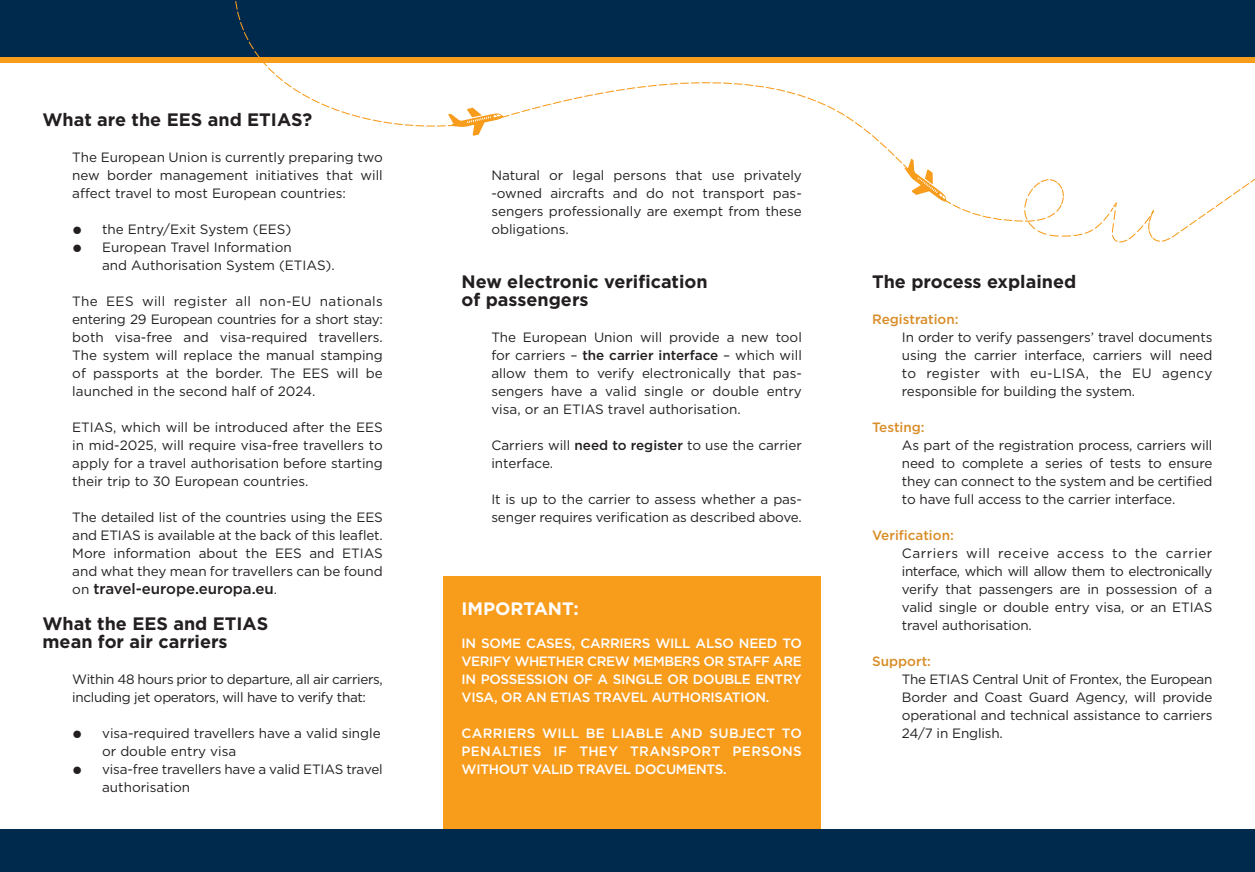
<style>
.page{position:relative;width:1255px;height:872px;background:#fff}
.page>*{position:absolute;margin:0;border:0;box-sizing:border-box;transform-origin:0 0}
.tytuł{font:700 18px "Gotham";color:#231f20}
.tytuł-2{font:700 18px "Gotham";color:#fff}
.tekst_wcięcie{font:500 15px "Gotham";color:#231f20}
.tekst_wcięcie-2{font:13.5px/18px "Gotham";letter-spacing:-.01em;color:#231f20;text-align:justify}
.tekst_wcięcie-3{font:500 13.5px/18px "Gotham";letter-spacing:-.02em;color:#fff;text-align:justify}
.tekst_wcięcie2{font:13.5px/18px "Gotham";color:#231f20}
.podtytuł{font:500 13.5px "Gotham";color:#d98d28}
.s1{font-family:"Fedra Sans Pro"}
.s2{font-weight:400;font-size:13.5px}
.s3{font-weight:500}
</style>
<div class="page">
<div style="left:0;top:0;width:1254px;height:57px;background:#00294e"></div>
<div style="left:0;top:57px;width:1254px;height:5px;background:#f89c1c"></div>
<svg style="left:503px;top:62px;width:611px;height:175px"></svg>
<svg style="left:1093px;top:166px;width:161px;height:77px"></svg>
<svg style="left:213px;top:1px;width:290px;height:135px"></svg>
<svg style="left:853px;top:121px;width:211px;height:116px"></svg>
<div style="left:443px;top:576px;width:378px;height:296px;background:#f89c1c"></div>
<div style="left:0;top:829px;width:1254px;height:43px;background:#00294e"></div>
<p class="tytuł" style="left:43px;top:108px;width:271px">What are the EES and ETIAS?</p>
<p class="tekst_wcięcie-2" style="left:72px;top:148px;width:312px">The European Union is currently preparing two new border management initiatives that will affect travel to most European countries:</p>
<p class="tekst_wcięcie2" style="left:72px;top:220px;width:220px"><span class="s1">●</span> the Entry/Exit System (EES)</p>
<p class="tekst_wcięcie2" style="left:72px;top:238px;width:221px"><span class="s1">●</span> European Travel Information</p>
<p class="tekst_wcięcie2" style="left:102px;top:256px;width:234px">and Authorisation System (ETIAS).</p>
<p class="tekst_wcięcie-2" style="left:72px;top:292px;width:312px">The EES will register all non-EU nationals entering 29 European countries for a short stay: both visa-free and visa-required travellers.<br>The system will replace the manual stamping of passports at the border. The EES will be launched in the second half of 2024.</p>
<p class="tekst_wcięcie-2" style="left:72px;top:418px;width:312px">ETIAS, which will be introduced after the EES in mid-2025, will require visa-free travellers to apply for a travel authorisation before starting their trip to 30 European countries.</p>
<p class="tekst_wcięcie-2" style="left:72px;top:508px;width:312px">The detailed list of the countries using the EES and ETIAS is available at the back of this leaflet.</p>
<p class="tekst_wcięcie-2" style="left:72px;top:544px;width:312px">More information about the EES and ETIAS and what they mean for travellers can be found</p>
<p class="tekst_wcięcie" style="left:72px;top:579px;width:206px"><span class="s2">on</span> travel-europe.europa.eu<span class="s2">.</span></p>
<p class="tytuł" style="left:43px;top:612px;width:227px">What the EES and ETIAS</p>
<p class="tytuł" style="left:43px;top:630px;width:187px">mean for air carriers</p>
<p class="tekst_wcięcie-2" style="left:72px;top:670px;width:312px">Within 48 hours prior to departure, all air carriers, including jet operators, will have to verify that:</p>
<p class="tekst_wcięcie2" style="left:102px;top:724px;width:280px;text-indent:-30px"><span class="s1">●</span> visa-required travellers have a valid single or double entry visa</p>
<p class="tekst_wcięcie2" style="left:102px;top:760px;width:282px;text-indent:-30px"><span class="s1">●</span> visa-free travellers have a valid ETIAS travel authorisation</p>
<p class="tekst_wcięcie-2" style="left:491px;top:166px;width:312px">Natural or legal persons that use privately -owned aircrafts and do not transport pas&shy;sengers professionally are exempt from these obligations.</p>
<p class="tytuł" style="left:461px;top:270px;width:247px">New electronic verification</p>
<p class="tytuł" style="left:461px;top:288px;width:128px">of passengers</p>
<p class="tekst_wcięcie-2" style="left:491px;top:328px;width:312px;text-align:left">The European Union will provide a new tool for carriers – <span class="s3">the carrier interface</span> – which will allow them to verify electronically that pas&shy;sengers have a valid single or double entry visa, or an ETIAS travel authorisation.</p>
<p class="tekst_wcięcie-2" style="left:491px;top:436px;width:312px">Carriers will <span class="s3">need to register</span> to use the carrier interface.</p>
<p class="tekst_wcięcie-2" style="left:491px;top:490px;width:312px">It is up to the carrier to assess whether a pas&shy;senger requires verification as described above.</p>
<p class="tytuł-2" style="left:461px;top:597px;width:119px">IMPORTANT:</p>
<p class="tekst_wcięcie-3" style="left:461px;top:634px;width:342px">IN SOME CASES, CARRIERS WILL ALSO NEED TO VERIFY WHETHER CREW MEMBERS OR STAFF ARE IN POSSESSION OF A SINGLE OR DOUBLE ENTRY VISA, OR AN ETIAS TRAVEL AUTHORISATION.</p>
<p class="tekst_wcięcie-3" style="left:461px;top:724px;width:342px">CARRIERS WILL BE LIABLE AND SUBJECT TO PENALTIES IF THEY TRANSPORT PERSONS WITHOUT VALID TRAVEL DOCUMENTS.</p>
<p class="tytuł" style="left:872px;top:270px;width:205px">The process explained</p>
<p class="podtytuł" style="left:872px;top:310px;width:88px">Registration:</p>
<p class="tekst_wcięcie-2" style="left:901px;top:328px;width:312px">In order to verify passengers’ travel documents using the carrier interface, carriers will need to register with eu-LISA, the EU agency responsible for building the system.</p>
<p class="podtytuł" style="left:872px;top:418px;width:54px">Testing:</p>
<p class="tekst_wcięcie-2" style="left:901px;top:436px;width:312px">As part of the registration process, carriers will need to complete a series of tests to ensure they can connect to the system and be certified to have full access to the carrier interface.</p>
<p class="podtytuł" style="left:872px;top:526px;width:83px">Verification:</p>
<p class="tekst_wcięcie-2" style="left:901px;top:544px;width:312px">Carriers will receive access to the carrier interface, which will allow them to electronically verify that passengers are in possession of a valid single or double entry visa, or an ETIAS travel authorisation.</p>
<p class="podtytuł" style="left:872px;top:652px;width:60px">Support:</p>
<p class="tekst_wcięcie-2" style="left:901px;top:670px;width:312px">The ETIAS Central Unit of Frontex, the European Border and Coast Guard Agency, will provide operational and technical assistance to carriers 24/7 in English.</p>
</div>
